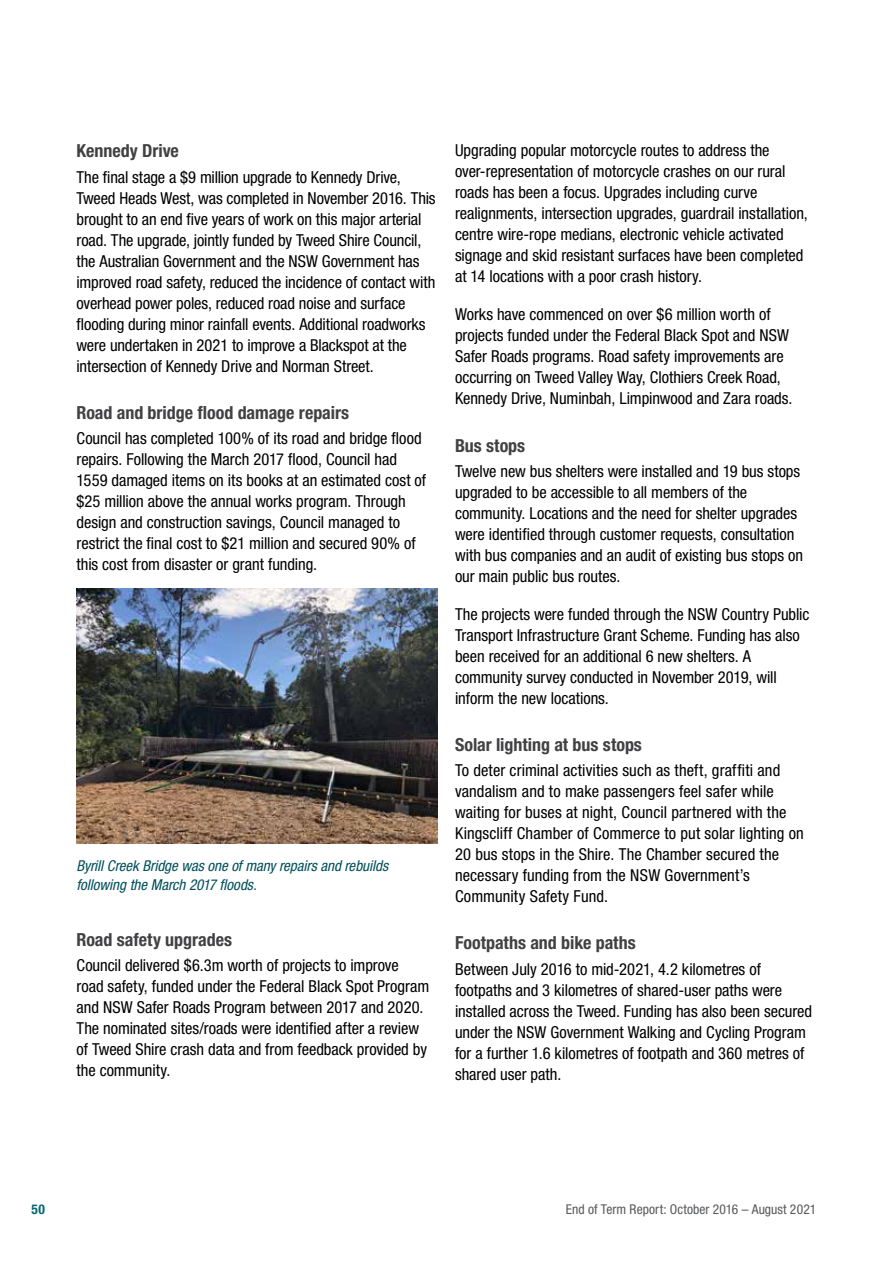
<style>
.page{position:relative;width:893px;height:1263px;background:#fff}
.page>*{position:absolute;margin:0;border:0;box-sizing:border-box;transform-origin:0 0}
.t1{font:700 condensed 18px "Helvetica Neue LT Std";color:#414042}
.body{font:condensed 16.5px/21px "Helvetica Neue LT Std";letter-spacing:-.005em;color:#000}
.t2{font:italic condensed 15px/19.5px "Helvetica Neue LT Std";color:#004f5a}
.t3{font:condensed 13.5px "Helvetica Neue LT Std";letter-spacing:.005em;color:#58595b}
.t4{font:700 condensed 13.5px "Helvetica Neue LT Std";color:#006874}
</style>
<div class="page">
<img style="left:77px;top:588px;width:361px;height:255px">
<h4 class="t1" style="left:77px;top:140px;width:104px">Kennedy Drive</h4>
<p class="body" style="left:77px;top:166px;width:361px">The final stage a $9 million upgrade to Kennedy Drive, Tweed Heads West, was completed in November 2016. This brought to an end five years of work on this major arterial road. The upgrade, jointly funded by Tweed Shire Council, the Australian Government and the NSW Government has improved road safety, reduced the incidence of contact with overhead power poles, reduced road noise and surface flooding during minor rainfall events. Additional roadworks were undertaken in 2021 to improve a Blackspot at the intersection of Kennedy Drive and Norman Street.</p>
<h4 class="t1" style="left:77px;top:401px;width:274px">Road and bridge flood damage repairs</h4>
<p class="body" style="left:77px;top:428px;width:351px">Council has completed 100% of its road and bridge flood repairs. Following the March 2017 flood, Council had 1559 damaged items on its books at an estimated cost of $25 million above the annual works program. Through design and construction savings, Council managed to restrict the final cost to $21 million and secured 90% of this cost from disaster or grant funding.</p>
<p class="t2" style="left:77px;top:856px;width:313px">Byrill Creek Bridge was one of many repairs and rebuilds following the March 2017 floods.</p>
<h4 class="t1" style="left:77px;top:928px;width:157px">Road safety upgrades</h4>
<p class="body" style="left:77px;top:954px;width:354px">Council delivered $6.3m worth of projects to improve road safety, funded under the Federal Black Spot Program and NSW Safer Roads Program between 2017 and 2020.<br>The nominated sites/roads were identified after a review of Tweed Shire crash data and from feedback provided by the community.</p>
<p class="body" style="left:455px;top:140px;width:354px">Upgrading popular motorcycle routes to address the over-representation of motorcycle crashes on our rural roads has been a focus. Upgrades including curve realignments, intersection upgrades, guardrail installation, centre wire-rope medians, electronic vehicle activated signage and skid resistant surfaces have been completed at 14 locations with a poor crash history.</p>
<p class="body" style="left:455px;top:304px;width:339px">Works have commenced on over $6 million worth of projects funded under the Federal Black Spot and NSW Safer Roads programs. Road safety improvements are occurring on Tweed Valley Way, Clothiers Creek Road, Kennedy Drive, Numinbah, Limpinwood and Zara roads.</p>
<h4 class="t1" style="left:455px;top:434px;width:72px">Bus stops</h4>
<p class="body" style="left:455px;top:460px;width:350px">Twelve new bus shelters were installed and 19 bus stops upgraded to be accessible to all members of the community. Locations and the need for shelter upgrades were identified through customer requests, consultation with bus companies and an audit of existing bus stops on our main public bus routes.</p>
<p class="body" style="left:455px;top:603px;width:356px">The projects were funded through the NSW Country Public Transport Infrastructure Grant Scheme. Funding has also been received for an additional 6 new shelters. A community survey conducted in November 2019, will inform the new locations.</p>
<h4 class="t1" style="left:455px;top:734px;width:188px">Solar lighting at bus stops</h4>
<p class="body" style="left:455px;top:760px;width:350px">To deter criminal activities such as theft, graffiti and vandalism and to make passengers feel safer while waiting for buses at night, Council partnered with the Kingscliff Chamber of Commerce to put solar lighting on 20 bus stops in the Shire. The Chamber secured the necessary funding from the NSW Government’s Community Safety Fund.</p>
<h4 class="t1" style="left:455px;top:932px;width:182px">Footpaths and bike paths</h4>
<p class="body" style="left:455px;top:958px;width:359px">Between July 2016 to mid-2021, 4.2 kilometres of footpaths and 3 kilometres of shared-user paths were installed across the Tweed. Funding has also been secured under the NSW Government Walking and Cycling Program for a further 1.6 kilometres of footpath and 360 metres of shared user path.</p>
<p class="t4" style="left:32px;top:1201px;width:15px">50</p>
<p class="t3" style="left:566px;top:1202px;width:252px">End of Term Report: October 2016 – August 2021</p>
</div>
